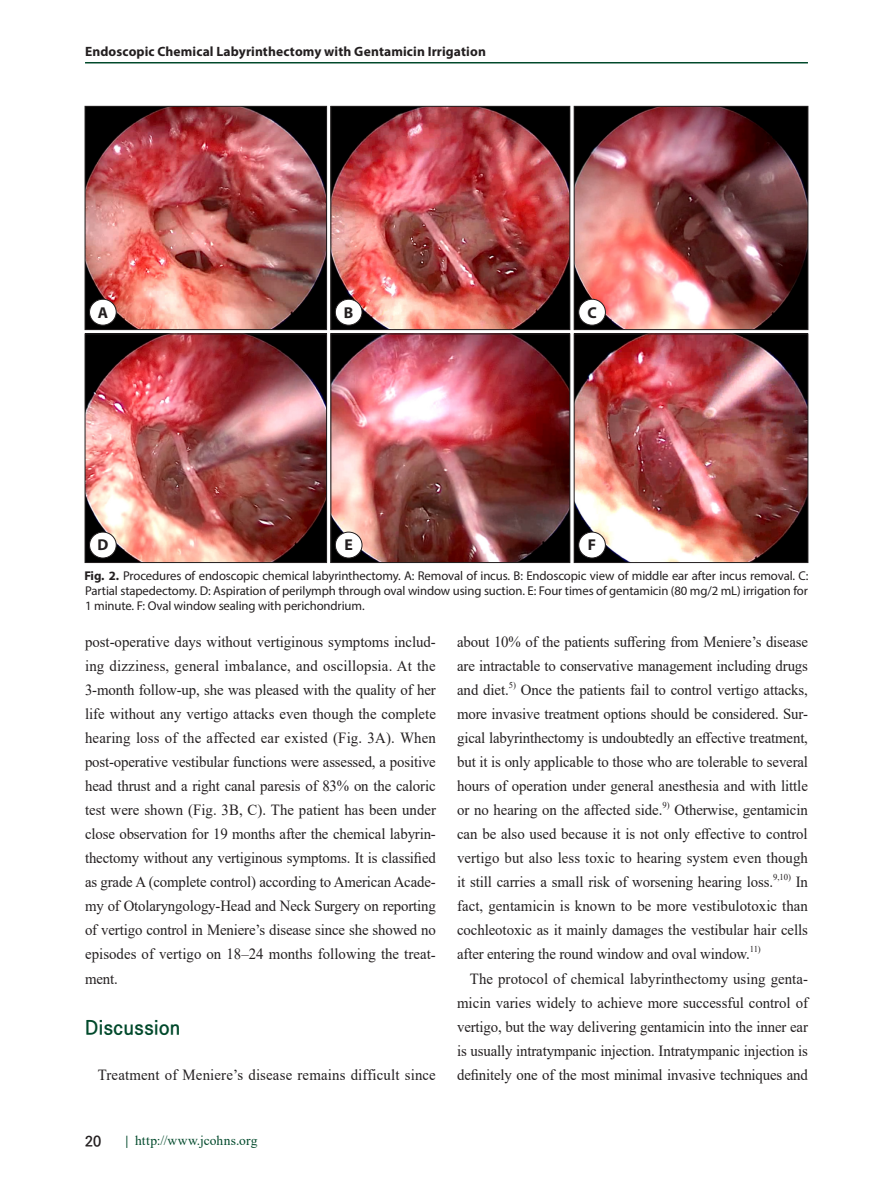
<style>
.page{position:relative;width:893px;height:1191px;background:#fff}
.page>*{position:absolute;margin:0;border:0;box-sizing:border-box;transform-origin:0 0}
.t1{font:700 19.5px "Ko Pub World Dotum";letter-spacing:.025em;color:#01492b;scale:.96 1}
.t2{font:700 15.75px "Myriad Pro";color:#231f20}
.t3{font:15.45px/24px "Times New Roman";letter-spacing:-.005em;color:#231f20;text-align:justify;scale:.96 1}
.t4{font:700 14.25px "Ko Pub World Dotum";color:#231f20}
.t5{font:700 13.5px "Myriad Pro";letter-spacing:.01em;color:#231f20}
.t6{font:13.5px "Times New Roman";letter-spacing:.015em;color:#01492b}
.t7{font:12.75px/15.3px "Myriad Pro";letter-spacing:-.01em;color:#231f20;text-align:justify}
.t8{font:9px "Times New Roman";color:#231f20;scale:.96 1}
.s1{font-weight:700}
</style>
<div class="page">
<hr style="left:85px;top:62px;width:723px;height:1px;background:#01492b">
<img style="left:87px;top:108px;width:238px;height:220px">
<div style="left:85px;top:106px;width:242px;height:224px;border:1px solid #231f20"></div>
<img style="left:333px;top:108px;width:235px;height:220px">
<div style="left:331px;top:106px;width:239px;height:224px;border:1px solid #231f20"></div>
<img style="left:576px;top:108px;width:230px;height:220px">
<div style="left:574px;top:106px;width:234px;height:224px;border:1px solid #231f20"></div>
<img style="left:87px;top:336px;width:238px;height:225px">
<div style="left:85px;top:334px;width:242px;height:229px;border:1px solid #231f20"></div>
<img style="left:333px;top:336px;width:235px;height:225px">
<div style="left:331px;top:334px;width:239px;height:229px;border:1px solid #231f20"></div>
<img style="left:576px;top:336px;width:230px;height:225px">
<div style="left:574px;top:334px;width:234px;height:229px;border:1px solid #231f20"></div>
<div style="left:90px;top:299px;width:26px;height:26px;background:#fff;border-radius:50%"></div>
<div style="left:89px;top:299px;width:27px;height:26px;border:1px solid #231f20;border-radius:50%"></div>
<div style="left:90px;top:532px;width:26px;height:26px;background:#fff;border-radius:50%"></div>
<div style="left:89px;top:532px;width:27px;height:26px;border:1px solid #231f20;border-radius:50%"></div>
<div style="left:335px;top:299px;width:27px;height:26px;background:#fff;border-radius:50%"></div>
<div style="left:335px;top:299px;width:27px;height:26px;border:1px solid #231f20;border-radius:50%"></div>
<div style="left:335px;top:532px;width:27px;height:26px;background:#fff;border-radius:50%"></div>
<div style="left:335px;top:532px;width:27px;height:26px;border:1px solid #231f20;border-radius:50%"></div>
<div style="left:579px;top:299px;width:26px;height:26px;background:#fff;border-radius:50%"></div>
<div style="left:578px;top:299px;width:28px;height:26px;border:1px solid #231f20;border-radius:50%"></div>
<div style="left:579px;top:532px;width:26px;height:26px;background:#fff;border-radius:50%"></div>
<div style="left:578px;top:532px;width:28px;height:26px;border:1px solid #231f20;border-radius:50%"></div>
<p class="t5" style="left:85px;top:42px;width:402px">Endoscopic Chemical Labyrinthectomy with Gentamicin Irrigation</p>
<p class="t2" style="left:98px;top:302px;width:12px">A</p>
<p class="t2" style="left:344px;top:302px;width:11px">B</p>
<p class="t2" style="left:587px;top:302px;width:11px">C</p>
<p class="t2" style="left:97px;top:535px;width:12px">D</p>
<p class="t2" style="left:588px;top:535px;width:10px">F</p>
<p class="t7" style="left:84px;top:567px;width:725px"><span class="s1">Fig. 2.</span> Procedures of endoscopic chemical labyrinthectomy. A: Removal of incus. B: Endoscopic view of middle ear after incus removal. C:<br>Partial stapedectomy. D: Aspiration of perilymph through oval window using suction. E: Four times of gentamicin (80 mg/2 mL) irrigation for 1 minute. F: Oval window sealing with perichondrium.</p>
<p class="t2" style="left:344px;top:535px;width:10px">E</p>
<p class="t3" style="left:85px;top:629px;width:367px">post-operative days without vertiginous symptoms includ&shy;ing dizziness, general imbalance, and oscillopsia. At the 3-month follow-up, she was pleased with the quality of her life without any vertigo attacks even though the complete hearing loss of the affected ear existed (Fig. 3A). When post-operative vestibular functions were assessed, a positive head thrust and a right canal paresis of 83% on the caloric test were shown (Fig. 3B, C). The patient has been under close observation for 19 months after the chemical labyrin&shy;thectomy without any vertiginous symptoms. It is classified as grade A (complete control) according to American Acade&shy;my of Otolaryngology-Head and Neck Surgery on reporting of vertigo control in Meniere’s disease since she showed no episodes of vertigo on 18–24 months following the treat&shy;ment.</p>
<p class="t1" style="left:85px;top:1014px;width:101px">Discussion</p>
<p class="t3" style="left:98px;top:1061px;width:354px">Treatment of Meniere’s disease remains difficult since</p>
<p class="t4" style="left:85px;top:1130px;width:18px">20</p>
<p class="t6" style="left:125px;top:1130px;width:133px"><span class="s1">|</span> http://www.jcohns.org</p>
<p class="t3" style="left:457px;top:629px;width:367px">about 10% of the patients suffering from Meniere’s disease are intractable to conservative management including drugs and diet.</p>
<p class="t8" style="left:509px;top:679px;width:9px">5)</p>
<p class="t3" style="left:457px;top:677px;width:367px;text-indent:64px">Once the patients fail to control vertigo attacks, more invasive treatment options should be considered. Sur&shy;gical labyrinthectomy is undoubtedly an effective treatment, but it is only applicable to those who are tolerable to several hours of operation under general anesthesia and with little or no hearing on the affected side.</p>
<p class="t8" style="left:662px;top:799px;width:9px">9)</p>
<p class="t3" style="left:457px;top:797px;width:367px;text-indent:217px">Otherwise, gentamicin can be also used because it is not only effective to control vertigo but also less toxic to hearing system even though it still carries a small risk of worsening hearing loss.</p>
<p class="t8" style="left:773px;top:871px;width:20px">9,10)</p>
<p class="t3" style="left:457px;top:869px;width:367px;text-indent:339px">In fact, gentamicin is known to be more vestibulotoxic than cochleotoxic as it mainly damages the vestibular hair cells after entering the round window and oval window.</p>
<p class="t8" style="left:750px;top:943px;width:13px">11)</p>
<p class="t3" style="left:457px;top:965px;width:367px;text-indent:13px">The protocol of chemical labyrinthectomy using genta&shy;micin varies widely to achieve more successful control of vertigo, but the way delivering gentamicin into the inner ear is usually intratympanic injection. Intratympanic injection is definitely one of the most minimal invasive techniques and</p>
</div>
